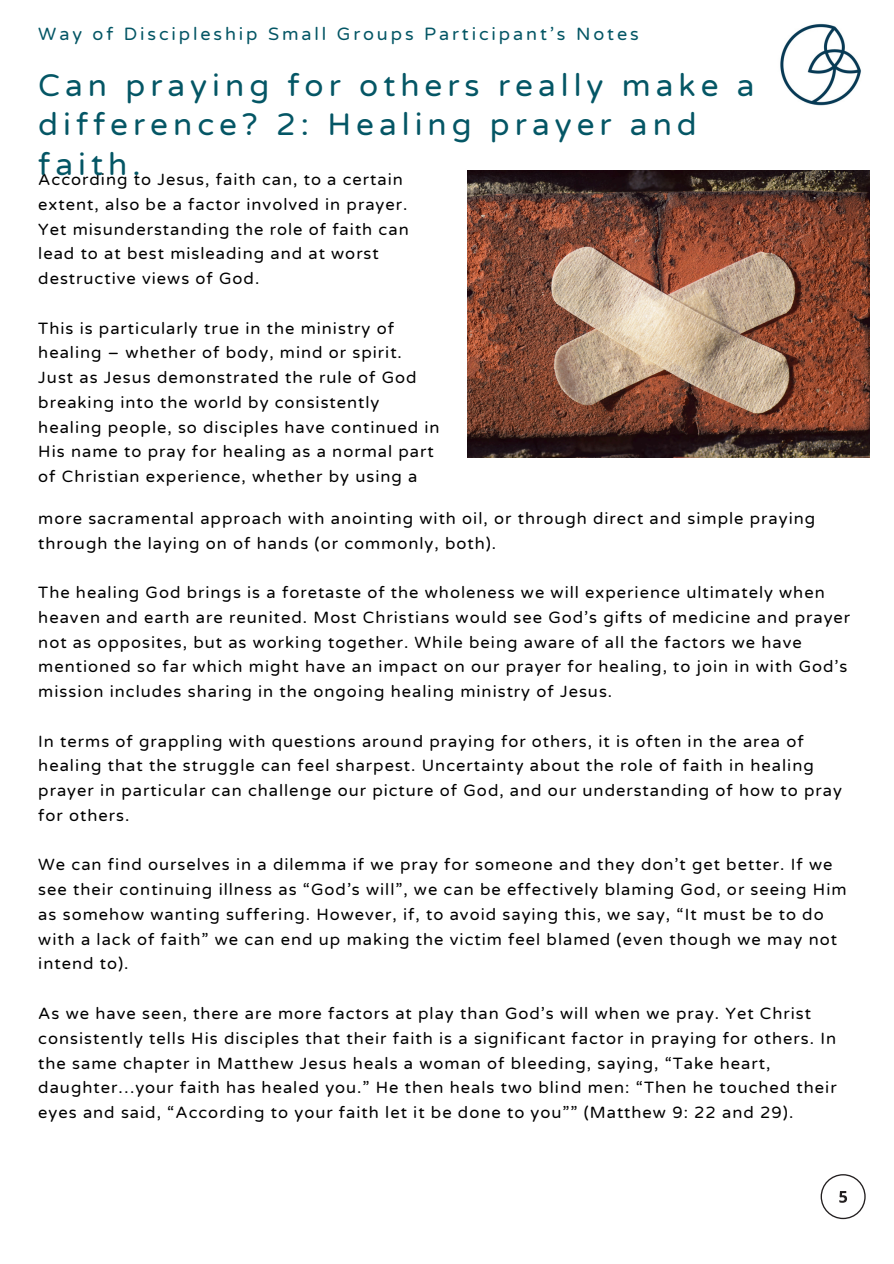
<style>
.page{position:relative;width:894px;height:1264px;background:#fff}
.page>*{position:absolute;margin:0;border:0;box-sizing:border-box;transform-origin:0 0}
.t1{font:31.5px/39.3px "Varela Round";letter-spacing:.16em;color:#045665}
.t2{font:18px "Varela Round";letter-spacing:.16em;color:#045665}
.t3{font:16.5px/24.8px "Varela Round";letter-spacing:.06em;color:#000}
</style>
<div class="page">
<img style="left:780px;top:23px;width:81px;height:83px">
<img style="left:467px;top:171px;width:402px;height:286px">
<svg style="left:820px;top:1174px;width:45px;height:45px"></svg>
<p class="t2" style="left:38px;top:23px;width:601px">Way of Discipleship Small Groups Participant’s Notes</p>
<p class="t1" style="left:38px;top:66px;width:717px">Can praying for others really make a difference? 2: Healing prayer and faith.</p>
<p class="t3" style="left:38px;top:167px;width:372px">According to Jesus, faith can, to a certain extent, also be a factor involved in prayer.<br>Yet misunderstanding the role of faith can lead to at best misleading and at worst destructive views of God.</p>
<p class="t3" style="left:38px;top:316px;width:403px">This is particularly true in the ministry of healing – whether of body, mind or spirit.<br>Just as Jesus demonstrated the rule of God breaking into the world by consistently healing people, so disciples have continued in His name to pray for healing as a normal part of Christian experience, whether by using a</p>
<p class="t3" style="left:38px;top:506px;width:778px">more sacramental approach with anointing with oil, or through direct and simple praying through the laying on of hands (or commonly, both).</p>
<h1 class="t3" style="left:38px;top:580px;width:813px">The healing God brings is a foretaste of the wholeness we will experience ultimately when heaven and earth are reunited. Most Christians would see God’s gifts of medicine and prayer not as opposites, but as working together. While being aware of all the factors we have mentioned so far which might have an impact on our prayer for healing, to join in with God’s mission includes sharing in the ongoing healing ministry of Jesus.</h1>
<p class="t3" style="left:38px;top:729px;width:804px">In terms of grappling with questions around praying for others, it is often in the area of healing that the struggle can feel sharpest. Uncertainty about the role of faith in healing prayer in particular can challenge our picture of God, and our understanding of how to pray for others.</p>
<p class="t3" style="left:38px;top:852px;width:809px">We can find ourselves in a dilemma if we pray for someone and they don’t get better. If we see their continuing illness as “God’s will”, we can be effectively blaming God, or seeing Him as somehow wanting suffering. However, if, to avoid saying this, we say, “It must be to do with a lack of faith” we can end up making the victim feel blamed (even though we may not intend to).</p>
<p class="t3" style="left:38px;top:1001px;width:799px">As we have seen, there are more factors at play than God’s will when we pray. Yet Christ consistently tells His disciples that their faith is a significant factor in praying for others. In the same chapter in Matthew Jesus heals a woman of bleeding, saying, “Take heart, daughter…your faith has healed you.” He then heals two blind men: “Then he touched their eyes and said, “According to your faith let it be done to you”” (Matthew 9: 22 and 29).</p>
</div>
